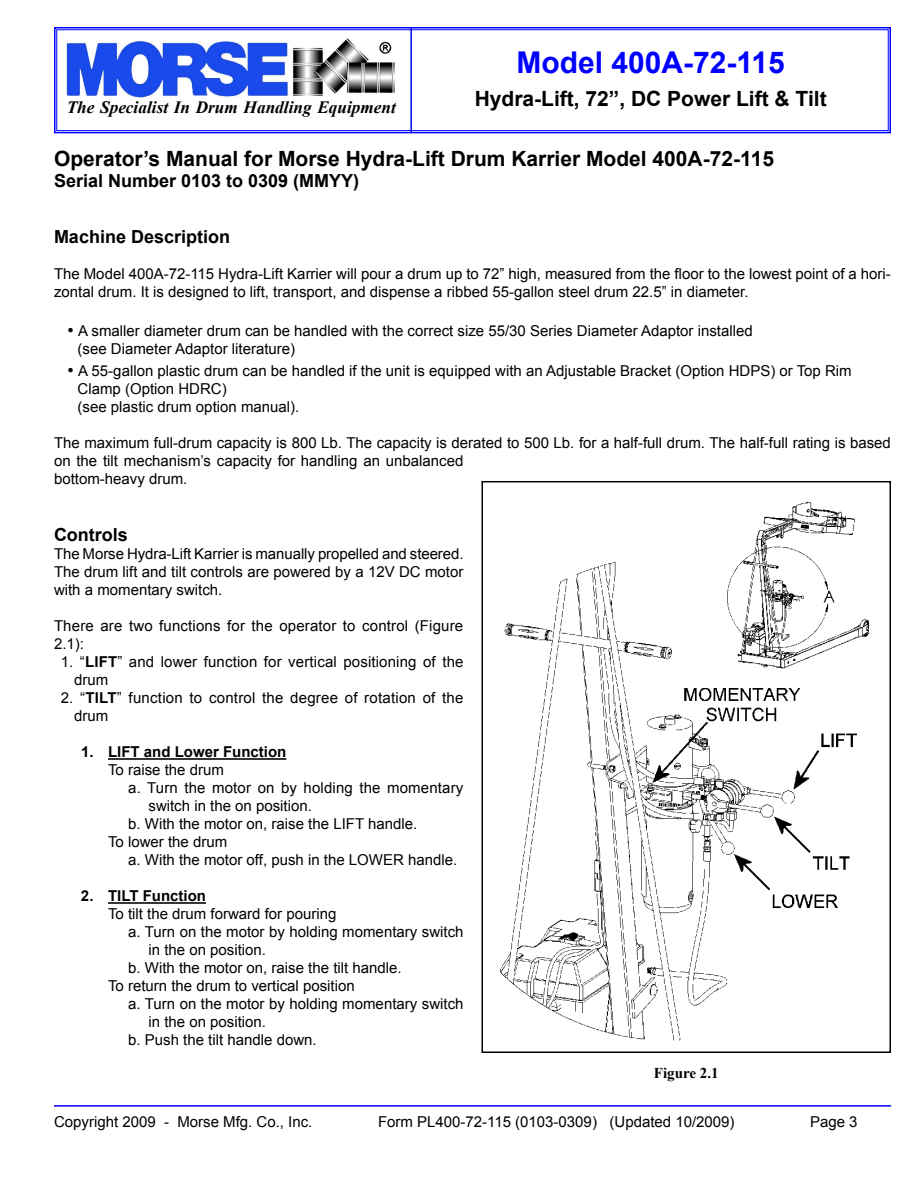
<style>
.page{position:relative;width:918px;height:1188px;background:#fff}
.page>*{position:absolute;margin:0;border:0;box-sizing:border-box;transform-origin:0 0}
.t1{font:700 30px "Arial";color:#00f}
.t2{font:700 21px "Arial";color:#000}
.t3{font:700 18px "Arial";color:#000}
.t4{font:italic 700 17.25px "Times New Roman";color:#000}
.t5{font:15px/18px "Arial";color:#000}
.t6{font:700 15px "Arial";color:#000}
.t7{font:700 15px "Times New Roman";color:#000}
.s1{font-family:"Times New Roman";font-size:18px}
.s2{font-weight:700}
</style>
<div class="page">
<hr style="left:54px;top:1105px;width:837px;height:2px;background:#00f">
<hr style="left:108px;top:758px;width:178px;height:2px;background:#000">
<hr style="left:108px;top:902px;width:98px;height:2px;background:#000">
<svg style="left:54px;top:27px;width:837px;height:107px"></svg>
<div style="left:56px;top:29px;width:833px;height:102px;border:1px solid #00f"></div>
<img style="left:64px;top:38px;width:332px;height:59px">
<hr style="left:410px;top:27px;width:2px;height:106px;background:#00f">
<div style="left:482px;top:481px;width:409px;height:572px;border:2px solid #000"></div>
<img style="left:500px;top:502px;width:369px;height:539px">
<p class="t4" style="left:67px;top:96px;width:331px">The Specialist In Drum Handling Equipment</p>
<h1 class="t1" style="left:516px;top:43px;width:270px">Model 400A-72-115</h1>
<h2 class="t2" style="left:475px;top:85px;width:353px">Hydra-Lift, 72”, DC Power Lift &amp; Tilt</h2>
<h2 class="t2" style="left:54px;top:144px;width:722px">Operator’s Manual for Morse Hydra-Lift Drum Karrier Model 400A-72-115</h2>
<p class="t3" style="left:54px;top:169px;width:307px">Serial Number 0103 to 0309 (MMYY)</p>
<p class="t3" style="left:54px;top:224px;width:178px">Machine Description</p>
<p class="t5" style="left:54px;top:264px;width:838px">The Model 400A-72-115 Hydra-Lift Karrier will pour a drum up to 72” high, measured from the floor to the lowest point of a hori&shy;zontal drum. It is designed to lift, transport, and dispense a ribbed 55-gallon steel drum 22.5” in diameter.</p>
<p class="t5" style="left:78px;top:322px;width:677px;text-indent:-10px"><span class="s1">•</span> A smaller diameter drum can be handled with the correct size 55/30 Series Diameter Adaptor installed (see Diameter Adaptor literature)</p>
<p class="t5" style="left:78px;top:362px;width:776px;text-indent:-10px"><span class="s1">•</span> A 55-gallon plastic drum can be handled if the unit is equipped with an Adjustable Bracket (Option HDPS) or Top Rim<br>Clamp (Option HDRC)<br>(see plastic drum option manual).</p>
<p class="t5" style="left:54px;top:434px;width:838px">The maximum full-drum capacity is 800 Lb. The capacity is derated to 500 Lb. for a half-full drum. The half-full rating is based on the tilt mechanism’s capacity for handling an unbalanced<br>bottom-heavy drum.</p>
<p class="t3" style="left:54px;top:523px;width:75px">Controls</p>
<p class="t5" style="left:54px;top:545px;width:411px;text-align:justify">The Morse Hydra-Lift Karrier is manually propelled and steered.<br>The drum lift and tilt controls are powered by a 12V DC motor with a momentary switch.</p>
<p class="t5" style="left:54px;top:617px;width:411px">There are two functions for the operator to control (Figure<br>2.1):</p>
<p class="t5" style="left:74px;top:653px;width:391px;text-indent:-14px">1. “<span class="s2">LIFT</span>” and lower function for vertical positioning of the drum</p>
<p class="t5" style="left:74px;top:689px;width:391px;text-indent:-14px">2. “<span class="s2">TILT</span>” function to control the degree of rotation of the drum</p>
<p class="t6" style="left:81px;top:742px;width:207px">1. LIFT and Lower Function</p>
<p class="t5" style="left:108px;top:761px;width:117px">To raise the drum</p>
<p class="t5" style="left:128px;top:779px;width:337px">a. Turn the motor on by holding the momentary</p>
<p class="t5" style="left:148px;top:797px;width:165px">switch in the on position.</p>
<p class="t5" style="left:128px;top:815px;width:291px">b. With the motor on, raise the LIFT handle.</p>
<p class="t5" style="left:108px;top:833px;width:121px">To lower the drum</p>
<p class="t5" style="left:128px;top:851px;width:331px">a. With the motor off, push in the LOWER handle.</p>
<p class="t6" style="left:81px;top:886px;width:127px">2. TILT Function</p>
<p class="t5" style="left:108px;top:905px;width:230px">To tilt the drum forward for pouring</p>
<p class="t5" style="left:128px;top:923px;width:337px">a. Turn on the motor by holding momentary switch</p>
<p class="t5" style="left:148px;top:941px;width:119px">in the on position.</p>
<p class="t5" style="left:128px;top:959px;width:275px">b. With the motor on, raise the tilt handle.</p>
<p class="t5" style="left:108px;top:977px;width:248px">To return the drum to vertical position</p>
<p class="t5" style="left:128px;top:995px;width:337px">a. Turn on the motor by holding momentary switch</p>
<p class="t5" style="left:148px;top:1013px;width:119px">in the on position.</p>
<p class="t5" style="left:128px;top:1031px;width:190px">b. Push the tilt handle down.</p>
<p class="t7" style="left:654px;top:1063px;width:66px">Figure 2.1</p>
<p class="t5" style="left:54px;top:1113px;width:260px">Copyright 2009 - Morse Mfg. Co., Inc.</p>
<p class="t5" style="left:378px;top:1113px;width:358px">Form PL400-72-115 (0103-0309) (Updated 10/2009)</p>
<p class="t5" style="left:810px;top:1113px;width:49px">Page 3</p>
</div>
